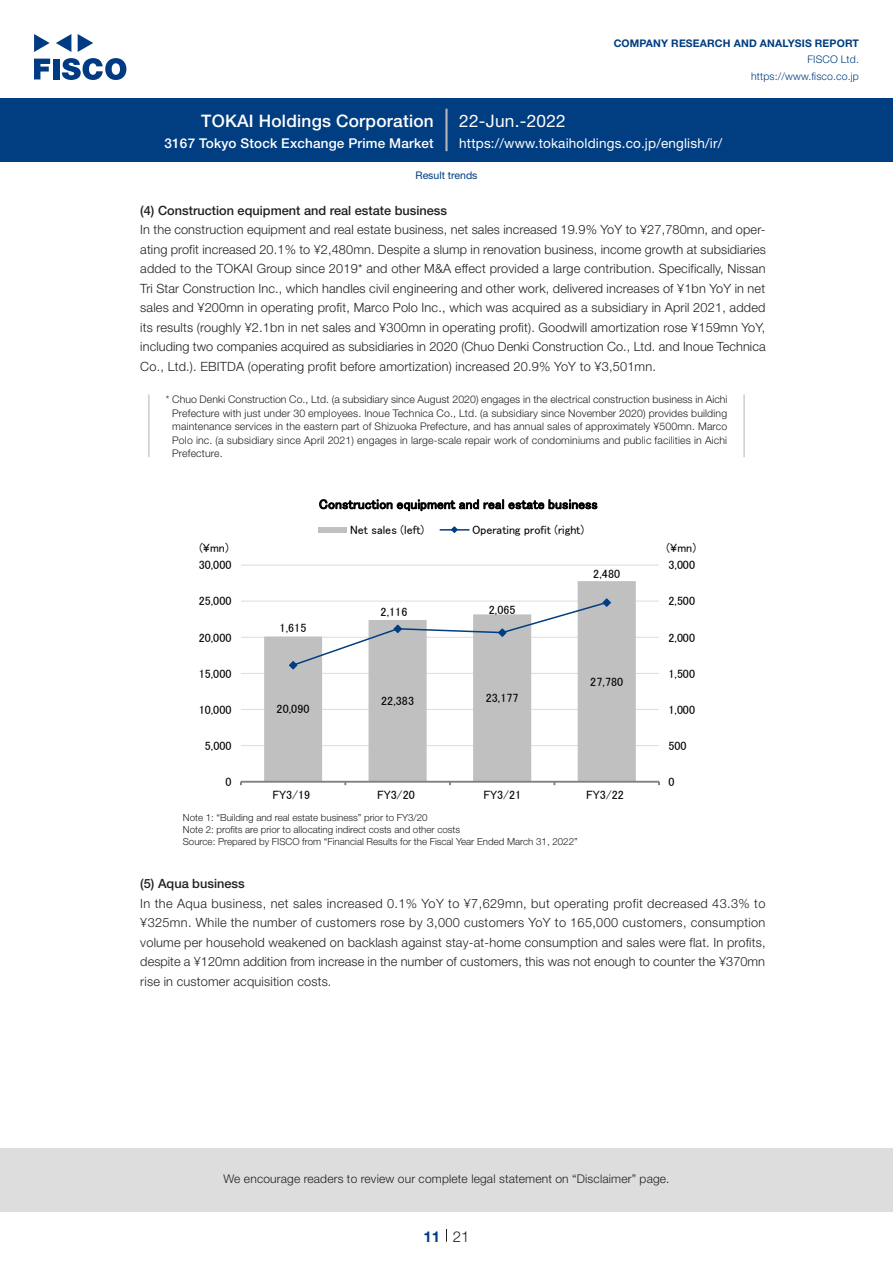
<style>
.page{position:relative;width:893px;height:1263px;background:#fff}
.page>*{position:absolute;margin:0;border:0;box-sizing:border-box;transform-origin:0 0}
.t1{font:500 17.25px "Helvetica Neue LT Std";letter-spacing:.015em;color:#fff}
.t2{font:17.25px "Helvetica Neue LT Std";letter-spacing:.015em;color:#fff}
.t3{font:300 15px "Helvetica Neue LT Std";color:#231f20}
.t4{font:700 15px "Helvetica Neue LT Std";color:#003d81}
.t5{font:13.5px "Helvetica Neue LT Std";letter-spacing:.015em;color:#fff}
.t6{font:13.5px "MS P Gothic";letter-spacing:.01em;color:#000}
.t7{font:500 13.5px "Helvetica Neue LT Std";letter-spacing:.015em;color:#fff}
.t8{font:300 12.75px/19.5px "Helvetica Neue LT Std";letter-spacing:.01em;color:#231f20;text-align:justify}
.t9{font:500 12.75px "Helvetica Neue LT Std";color:#231f20}
.t10{font:12.15px "MS P Gothic";letter-spacing:-.01em;color:#000}
.t11{font:12px "MS P Gothic";color:#000}
.t12{font:300 12px "Helvetica Neue LT Std";letter-spacing:.015em;color:#231f20}
.t13{font:300 10.5px/13.5px "Helvetica Neue LT Std";letter-spacing:.015em;color:#231f20;text-align:justify}
.t14{font:700 10.5px "Helvetica Neue LT Std";letter-spacing:.015em;color:#003d81}
.t15{font:300 10.5px/16.5px "Helvetica Neue LT Std";letter-spacing:.015em;color:#003d81;text-align:right}
.t16{font:10.5px "Helvetica Neue LT Std";color:#003d81}
.t17{font:300 9.75px/12px "Helvetica Neue LT Std";color:#231f20}
</style>
<div class="page">
<div style="left:0;top:1148px;width:893px;height:64px;background:#ddd"></div>
<svg style="left:34px;top:59px;width:16px;height:20px"></svg>
<div style="left:53px;top:59px;width:6px;height:20px;background:#003a83"></div>
<svg style="left:62px;top:58px;width:64px;height:22px"></svg>
<svg style="left:34px;top:34px;width:16px;height:18px"></svg>
<svg style="left:78px;top:34px;width:15px;height:18px"></svg>
<svg style="left:56px;top:34px;width:15px;height:18px"></svg>
<div style="left:0;top:98px;width:893px;height:64px;background:#003d81"></div>
<hr style="left:445px;top:109px;width:3px;height:42px;background:#b5b5b6">
<svg style="left:446px;top:1229px;width:1px;height:13px"></svg>
<hr style="left:148px;top:394px;width:2px;height:63px;background:#d3d3d3">
<hr style="left:743px;top:394px;width:2px;height:63px;background:#d3d3d3">
<hr style="left:241px;top:745px;width:418px;height:1px;background:#ddd">
<hr style="left:241px;top:709px;width:418px;height:1px;background:#ddd">
<hr style="left:241px;top:673px;width:418px;height:1px;background:#ddd">
<hr style="left:241px;top:637px;width:418px;height:1px;background:#ddd">
<hr style="left:241px;top:601px;width:418px;height:1px;background:#ddd">
<hr style="left:241px;top:565px;width:418px;height:1px;background:#ddd">
<svg style="left:264px;top:581px;width:372px;height:200px;fill:#c0c0c0"></svg>
<hr style="left:241px;top:781px;width:418px;height:2px;background:#808080">
<svg style="left:288px;top:598px;width:323px;height:72px"></svg>
<div style="left:318px;top:527px;width:29px;height:5px;background:#c0c0c0"></div>
<hr style="left:440px;top:529px;width:29px;height:2px;background:#003d81">
<svg style="left:450px;top:526px;width:8px;height:7px"></svg>
<h1 class="t1" style="left:201px;top:110px;width:234px">TOKAI Holdings Corporation</h1>
<p class="t7" style="left:165px;top:135px;width:271px">3167 Tokyo Stock Exchange Prime Market</p>
<h1 class="t2" style="left:459px;top:110px;width:108px">22-Jun.-2022</h1>
<p class="t14" style="left:614px;top:37px;width:247px">COMPANY RESEARCH AND ANALYSIS REPORT</p>
<p class="t15" style="left:751px;top:51px;width:109px">FISCO Ltd. https://www.fisco.co j p.</p>
<p class="t5" style="left:459px;top:135px;width:264px">https://www.tokaiholdings.co j p. /english /i r/</p>
<p class="t16" style="left:415px;top:169px;width:64px">Result trends</p>
<p class="t9" style="left:140px;top:203px;width:308px">4( ) Construction equipment and real estate business</p>
<p class="t8" style="left:140px;top:239px;width:627px">ating profit increased 20.1% to ¥2,480mn. Despite a slump in renovation business, income growth at subsidiaries</p>
<p class="t8" style="left:140px;top:220px;width:627px">In the construction equipment and real estate business, net sales increased 19.9% YoY to ¥27,780mn, and oper-</p>
<p class="t8" style="left:140px;top:259px;width:627px">added to the TOKAI Group since 2019* and other M&amp;A effect provided a large contribution. Specifically, Nissan Tri Star Construction Inc., which handles civil engineering and other work, delivered increases of ¥1bn YoY in net sales and ¥200mn in operating profit, Marco Polo Inc., which was acquired as a subsidiary in April 2021, added its results (roughly ¥2.1bn in net sales and ¥300mn in operating profit .) Goodwill amortization rose ¥159mn YoY, including two companies acquired as subsidiaries in 2020 (Chuo Denki Construction Co., Ltd. and Inoue Technica Co., Ltd .). EBITDA (operating profit before amortization) increased 20.9% YoY to ¥3,501mn.</p>
<p class="t13" style="left:172px;top:392px;width:557px;text-indent:-6px">* Chuo Denki Construction Co., Ltd a(. subsidiary since August 2020) engages in the electrical construction business in Aichi Prefecture with just under 30 employees. Inoue Technica Co., Ltd a(. subsidiary since November 2020) provides building maintenance services in the eastern part of Shizuoka Prefecture, and has annual sales of approximately ¥500mn. Marco Polo inc a(. subsidiary since April 2021) engages in large-scale repair work of condominiums and public facilities in Aichi Prefecture.</p>
<p class="t6" style="left:319px;top:497px;width:280px">Construction equipment and real estate business</p>
<p class="t11" style="left:472px;top:524px;width:114px">Operating profit (right(</p>
<p class="t11" style="left:350px;top:524px;width:76px">Net sales (left)</p>
<p class="t11" style="left:199px;top:541px;width:31px">¥( mn)</p>
<p class="t11" style="left:667px;top:541px;width:31px">(¥mn(</p>
<p class="t11" style="left:199px;top:559px;width:34px">30,000</p>
<p class="t11" style="left:593px;top:568px;width:28px">2,480</p>
<p class="t11" style="left:668px;top:559px;width:28px">3,000</p>
<p class="t11" style="left:199px;top:595px;width:34px">25,000</p>
<p class="t11" style="left:381px;top:605px;width:28px">2,116</p>
<p class="t11" style="left:489px;top:604px;width:28px">2,065</p>
<p class="t11" style="left:668px;top:595px;width:28px">2,500</p>
<p class="t11" style="left:199px;top:631px;width:34px">20,000</p>
<p class="t11" style="left:280px;top:621px;width:28px">1,615</p>
<p class="t11" style="left:668px;top:631px;width:28px">2,000</p>
<p class="t11" style="left:199px;top:667px;width:34px">15,000</p>
<p class="t11" style="left:590px;top:675px;width:34px">27,780</p>
<p class="t11" style="left:668px;top:667px;width:28px">1,500</p>
<p class="t11" style="left:199px;top:703px;width:34px">10,000</p>
<p class="t11" style="left:277px;top:703px;width:34px">20,090</p>
<p class="t11" style="left:381px;top:695px;width:34px">22,383</p>
<p class="t11" style="left:486px;top:692px;width:34px">23,177</p>
<p class="t11" style="left:668px;top:703px;width:28px">1,000</p>
<p class="t11" style="left:205px;top:740px;width:28px">5,000</p>
<p class="t11" style="left:668px;top:740px;width:20px">500</p>
<p class="t11" style="left:225px;top:776px;width:8px">0</p>
<p class="t11" style="left:668px;top:776px;width:8px">0</p>
<p class="t10" style="left:272px;top:788px;width:39px">FY3/19</p>
<p class="t10" style="left:377px;top:788px;width:39px">FY3/20</p>
<p class="t10" style="left:483px;top:788px;width:39px">FY3/21</p>
<p class="t10" style="left:586px;top:788px;width:39px">FY3/22</p>
<p class="t17" style="left:183px;top:811px;width:396px">Note 1: “Building and real estate business” prior to FY3/20<br>Note 2: profits are prior to allocating indirect costs and other costs<br>Source: Prepared by FISCO from “Financial Results for the Fiscal Year Ended March 31, 2022“</p>
<p class="t9" style="left:140px;top:876px;width:106px">5( ) Aqua business</p>
<p class="t8" style="left:140px;top:893px;width:627px">In the Aqua business, net sales increased 0.1% YoY to ¥7,629mn, but operating profit decreased 43.3% to ¥325mn. While the number of customers rose by 3,000 customers YoY to 165,000 customers, consumption volume per household weakened on backlash against stay-at-home consumption and sales were flat In. profits, despite a ¥120mn addition from increase in the number of customers, this was not enough to counter the ¥370mn rise in customer acquisition costs.</p>
<p class="t12" style="left:223px;top:1171px;width:448px">We encourage readers to review our complete legal statement on “Disclaimer” page.</p>
<p class="t4" style="left:423px;top:1227px;width:18px">11</p>
<p class="t3" style="left:453px;top:1227px;width:18px">21</p>
</div>
